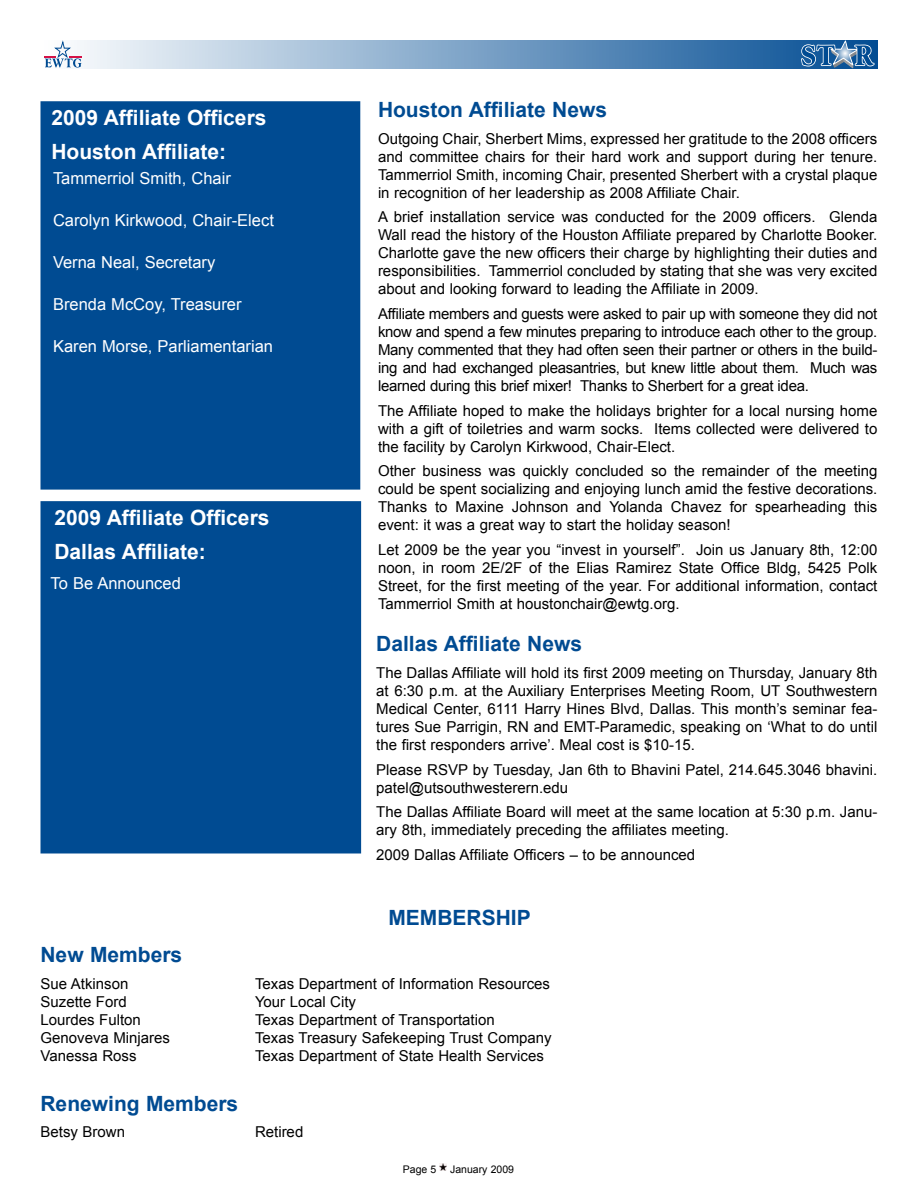
<style>
.page{position:relative;width:918px;height:1188px;background:#fff}
.page>*{position:absolute;margin:0;border:0;box-sizing:border-box;transform-origin:0 0}
.t1{font:700 21px/34px "Arial";color:#fff}
.t2{font:700 21px "Arial";color:#004b92}
.t3{font:16.5px "Arial";color:#fff}
.t4{font:15px/18px "Arial";color:#000;text-align:justify}
.t5{font:10.5px "Arial";color:#000}
</style>
<div class="page">
<svg style="left:440px;top:1164px;width:7px;height:7px"></svg>
<svg style="left:77px;top:41px;width:801px;height:28px;background:#85a9cb"></svg>
<hr style="left:44px;top:69px;width:38px;height:1px;background:#d51246">
<svg style="left:44px;top:40px;width:38px;height:28px"></svg>
<svg style="left:800px;top:40px;width:75px;height:29px;background:#4278ab"></svg>
<div style="left:44px;top:504px;width:314px;height:346px;background:#004b92"></div>
<div style="left:40px;top:501px;width:321px;height:353px;border:6px solid #004b92"></div>
<div style="left:44px;top:104px;width:313px;height:383px;background:#004b92"></div>
<div style="left:40px;top:101px;width:320px;height:389px;border:6px solid #004b92"></div>
<h1 class="t1" style="left:51px;top:101px;width:217px">2009 Affiliate Officers<br>Houston Affiliate:</h1>
<p class="t3" style="left:53px;top:169px;width:179px">Tammerriol Smith, Chair</p>
<p class="t3" style="left:53px;top:211px;width:222px">Carolyn Kirkwood, Chair-Elect</p>
<p class="t3" style="left:53px;top:253px;width:164px">Verna Neal, Secretary</p>
<p class="t3" style="left:53px;top:295px;width:190px">Brenda McCoy, Treasurer</p>
<p class="t3" style="left:53px;top:337px;width:222px">Karen Morse, Parliamentarian</p>
<h1 class="t1" style="left:54px;top:500px;width:217px">2009 Affiliate Officers<br>Dallas Affiliate:</h1>
<p class="t3" style="left:51px;top:574px;width:132px">To Be Announced</p>
<h1 class="t2" style="left:378px;top:98px;width:231px">Houston Affiliate News</h1>
<p class="t4" style="left:378px;top:129px;width:501px">Outgoing Chair, Sherbert Mims, expressed her gratitude to the 2008 officers and committee chairs for their hard work and support during her tenure.<br>Tammerriol Smith, incoming Chair, presented Sherbert with a crystal plaque in recognition of her leadership as 2008 Affiliate Chair.</p>
<p class="t4" style="left:378px;top:208px;width:501px">A brief installation service was conducted for the 2009 officers. Glenda Wall read the history of the Houston Affiliate prepared by Charlotte Booker.<br>Charlotte gave the new officers their charge by highlighting their duties and responsibilities. Tammerriol concluded by stating that she was very excited about and looking forward to leading the Affiliate in 2009.</p>
<p class="t4" style="left:378px;top:305px;width:501px">Affiliate members and guests were asked to pair up with someone they did not know and spend a few minutes preparing to introduce each other to the group.<br>Many commented that they had often seen their partner or others in the build&shy;ing and had exchanged pleasantries, but knew little about them. Much was learned during this brief mixer! Thanks to Sherbert for a great idea.</p>
<p class="t4" style="left:378px;top:401px;width:501px">The Affiliate hoped to make the holidays brighter for a local nursing home with a gift of toiletries and warm socks. Items collected were delivered to the facility by Carolyn Kirkwood, Chair-Elect.</p>
<p class="t4" style="left:378px;top:462px;width:501px">Other business was quickly concluded so the remainder of the meeting could be spent socializing and enjoying lunch amid the festive decorations.<br>Thanks to Maxine Johnson and Yolanda Chavez for spearheading this event: it was a great way to start the holiday season!</p>
<p class="t4" style="left:378px;top:541px;width:501px">Let 2009 be the year you “invest in yourself”. Join us January 8th, 12:00 noon, in room 2E/2F of the Elias Ramirez State Office Bldg, 5425 Polk Street, for the first meeting of the year. For additional information, contact Tammerriol Smith at houstonchair@ewtg.org.</p>
<h1 class="t2" style="left:376px;top:632px;width:207px">Dallas Affiliate News</h1>
<p class="t4" style="left:376px;top:664px;width:503px">The Dallas Affiliate will hold its first 2009 meeting on Thursday, January 8th at 6:30 p.m. at the Auxiliary Enterprises Meeting Room, UT Southwestern Medical Center, 6111 Harry Hines Blvd, Dallas. This month’s seminar fea&shy;tures Sue Parrigin, RN and EMT-Paramedic, speaking on ‘What to do until the first responders arrive’. Meal cost is $10-15.</p>
<p class="t4" style="left:376px;top:760px;width:503px">Please RSVP by Tuesday, Jan 6th to Bhavini Patel, 214.645.3046 bhavini. patel@utsouthwesterern.edu</p>
<p class="t4" style="left:376px;top:803px;width:503px">The Dallas Affiliate Board will meet at the same location at 5:30 p.m. Janu&shy;ary 8th, immediately preceding the affiliates meeting.</p>
<p class="t4" style="left:376px;top:846px;width:320px">2009 Dallas Affiliate Officers – to be announced</p>
<h1 class="t2" style="left:388px;top:906px;width:144px">MEMBERSHIP</h1>
<h1 class="t2" style="left:40px;top:943px;width:143px">New Members</h1>
<p class="t4" style="left:40px;top:974px;width:89px">Sue Atkinson</p>
<p class="t4" style="left:255px;top:974px;width:297px">Texas Department of Information Resources</p>
<p class="t4" style="left:40px;top:992px;width:88px">Suzette Ford</p>
<p class="t4" style="left:255px;top:992px;width:103px">Your Local City</p>
<p class="t4" style="left:40px;top:1010px;width:102px">Lourdes Fulton</p>
<p class="t4" style="left:255px;top:1010px;width:241px">Texas Department of Transportation</p>
<p class="t4" style="left:40px;top:1028px;width:131px">Genoveva Minjares</p>
<p class="t4" style="left:255px;top:1028px;width:298px">Texas Treasury Safekeeping Trust Company</p>
<p class="t4" style="left:40px;top:1046px;width:98px">Vanessa Ross</p>
<p class="t4" style="left:255px;top:1046px;width:290px">Texas Department of State Health Services</p>
<h1 class="t2" style="left:40px;top:1091px;width:199px">Renewing Members</h1>
<p class="t4" style="left:40px;top:1123px;width:86px">Betsy Brown</p>
<p class="t4" style="left:255px;top:1123px;width:50px">Retired</p>
<p class="t5" style="left:403px;top:1163px;width:26px">Page</p>
<p class="t5" style="left:450px;top:1163px;width:65px">January 2009</p>
</div>
